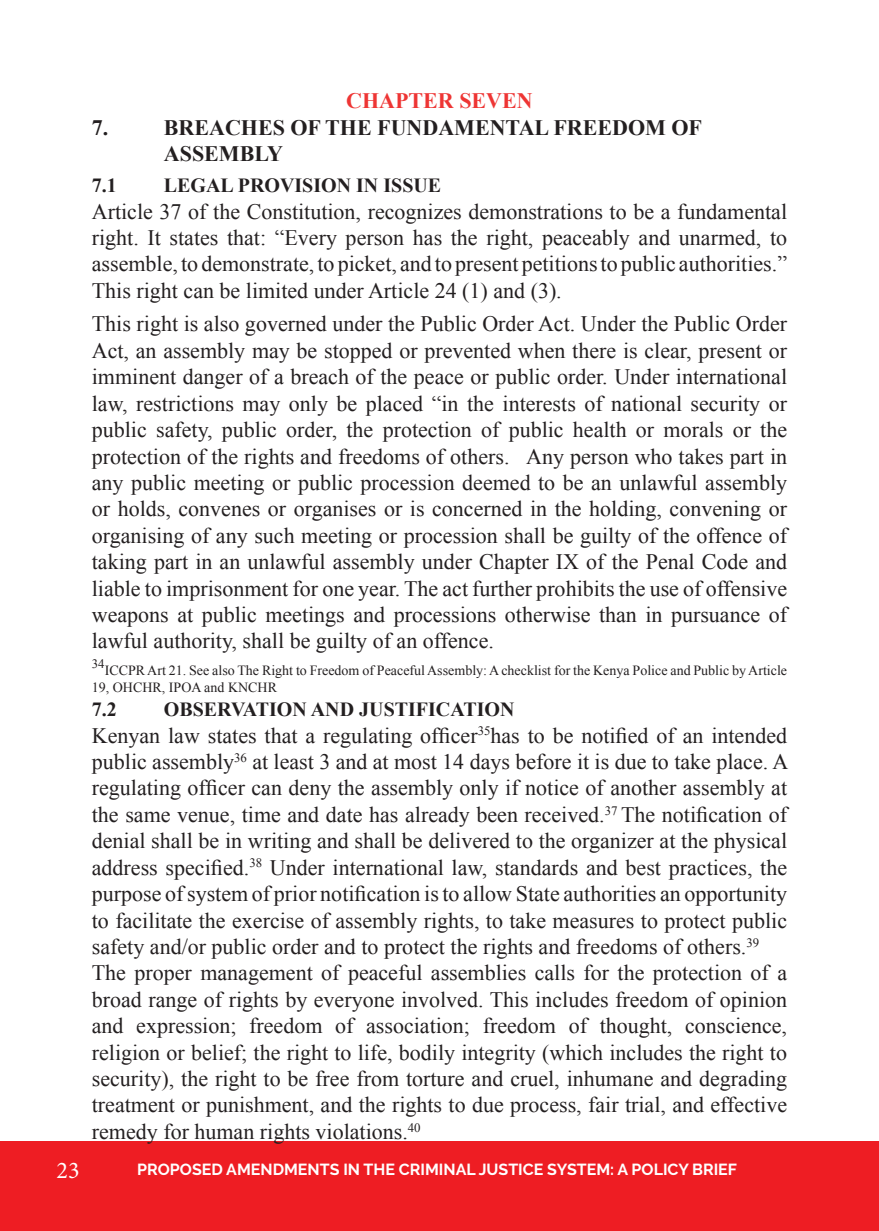
<style>
.page{position:relative;width:879px;height:1231px;background:#fff}
.page>*{position:absolute;margin:0;border:0;box-sizing:border-box;transform-origin:0 0}
.t1{font:24px "Minion Pro";color:#fff}
.t2{font:22px/26.4px "Times New Roman";color:#231f20;text-align:justify}
.t3{font:700 22px/26.4px "Times New Roman";color:#231f20}
.t4{font:700 22px "Times New Roman";color:#ee3534}
.t5{font:700 20px "Times New Roman";color:#231f20}
.t6{font:700 16px "Raleway";color:#fff}
.t7{font:14px/16.8px "Times New Roman";color:#231f20}
.t8{font:12.8px "Times New Roman";color:#231f20}
</style>
<div class="page">
<div style="left:0;top:1141px;width:879px;height:89px;background:#ee1d23"></div>
<p class="t1" style="left:57px;top:1153px;width:25px">23</p>
<p class="t4" style="left:346px;top:86px;width:188px">CHAPTER SEVEN</p>
<p class="t3" style="left:92px;top:113px;width:18px">7.</p>
<p class="t3" style="left:164px;top:113px;width:540px">BREACHES OF THE FUNDAMENTAL FREEDOM OF<br>ASSEMBLY</p>
<p class="t5" style="left:92px;top:172px;width:26px">7.1</p>
<p class="t5" style="left:164px;top:172px;width:279px">LEGAL PROVISION IN ISSUE</p>
<p class="t2" style="left:92px;top:198px;width:697px">Article 37 of the Constitution, recognizes demonstrations to be a fundamental right. It states that: “Every person has the right, peaceably and unarmed, to assemble, to demonstrate, to picket, and to present petitions to public authorities.” This right can be limited under Article 24 (1) and (3).</p>
<p class="t2" style="left:92px;top:310px;width:697px">This right is also governed under the Public Order Act. Under the Public Order Act, an assembly may be stopped or prevented when there is clear, present or imminent danger of a breach of the peace or public order. Under international law, restrictions may only be placed “in the interests of national security or public safety, public order, the protection of public health or morals or the protection of the rights and freedoms of others. Any person who takes part in any public meeting or public procession deemed to be an unlawful assembly or holds, convenes or organises or is concerned in the holding, convening or organising of any such meeting or procession shall be guilty of the offence of taking part in an unlawful assembly under Chapter IX of the Penal Code and liable to imprisonment for one year. The act further prohibits the use of offensive weapons at public meetings and processions otherwise than in pursuance of lawful authority, shall be guilty of an offence.</p>
<p class="t8" style="left:92px;top:655px;width:14px">34</p>
<p class="t7" style="left:92px;top:661px;width:697px;text-indent:13px">ICCPR Art 21. See also The Right to Freedom of Peaceful Assembly: A checklist for the Kenya Police and Public by Article<br>19, OHCHR, IPOA and KNCHR</p>
<p class="t5" style="left:92px;top:695px;width:26px">7.2</p>
<p class="t5" style="left:164px;top:695px;width:352px">OBSERVATION AND JUSTIFICATION</p>
<p class="t2" style="left:92px;top:721px;width:698px;text-align:left">Kenyan law states that a regulating officer<sup>35</sup>has to be notified of an intended public assembly<sup>36</sup> at least 3 and at most 14 days before it is due to take place. A regulating officer can deny the assembly only if notice of another assembly at the same venue, time and date has already been received.<sup>37</sup> The notification of denial shall be in writing and shall be delivered to the organizer at the physical address specified.<sup>38</sup> Under international law, standards and best practices, the purpose of system of prior notification is to allow State authorities an opportunity to facilitate the exercise of assembly rights, to take measures to protect public safety and/or public order and to protect the rights and freedoms of others.<sup>39<br></sup>The proper management of peaceful assemblies calls for the protection of a broad range of rights by everyone involved. This includes freedom of opinion and expression; freedom of association; freedom of thought, conscience, religion or belief; the right to life, bodily integrity (which includes the right to security), the right to be free from torture and cruel, inhumane and degrading treatment or punishment, and the rights to due process, fair trial, and effective remedy for human rights violations.<sup>40</sup></p>
<p class="t6" style="left:137px;top:1160px;width:601px">PROPOSED AMENDMENTS IN THE CRIMINAL JUSTICE SYSTEM: A POLICY BRIEF</p>
</div>
